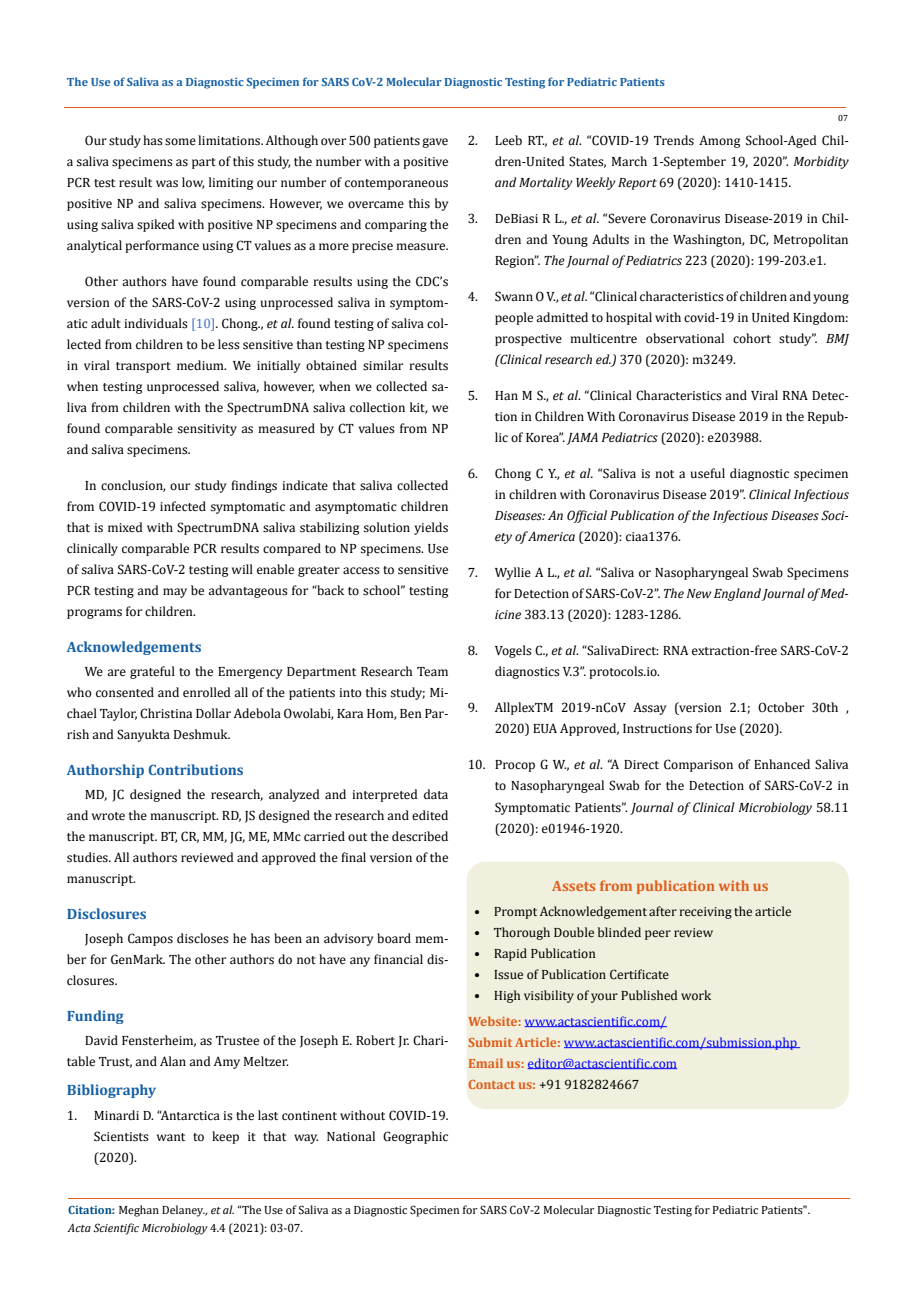
<style>
.page{position:relative;width:917px;height:1296px;background:#fff}
.page>*{position:absolute;margin:0;border:0;box-sizing:border-box;transform-origin:0 0}
.t1{font:700 15px "Cambria";color:#1560a6}
.t2{font:700 15px "Cambria";color:#e05d1a}
.t3{font:13.5px/21px "Cambria";color:#000;text-align:justify}
.t4{font:13.5px/21px "Cambria";color:#00f}
.t5{font:12px/18px "Cambria";color:#000}
.t6{font:700 12px "Cambria";color:#1560a6}
.t7{font:9px "Cambria";color:#000}
.s1{color:#4472c4}
.s2{font-style:italic}
.s3{font-weight:700;color:#e05d1a}
.s4{color:#000}
.s5{font-weight:700;color:#035089}
</style>
<div class="page">
<hr style="left:64px;top:108px;width:781px;height:1px;background:#e05d1a">
<hr style="left:68px;top:1198px;width:782px;height:1px;background:#e05d1a">
<div style="left:467px;top:862px;width:381px;height:246px;background:#f1f0de;border-radius:18px"></div>
<div style="left:466px;top:862px;width:382px;height:247px;border:2px solid #f1f0de;border-radius:18px"></div>
<hr style="left:524px;top:1026px;width:143px;height:1px;background:#00f">
<hr style="left:564px;top:1047px;width:236px;height:1px;background:#00f">
<hr style="left:527px;top:1068px;width:150px;height:1px;background:#00f">
<p class="t6" style="left:67px;top:73px;width:599px">The Use of Saliva as a Diagnostic Specimen for SARS CoV-2 Molecular Diagnostic Testing for Pediatric Patients</p>
<p class="t7" style="left:838px;top:113px;width:11px">07</p>
<p class="t3" style="left:67px;top:130px;width:383px;text-indent:18px">Our study has some limitations. Although over 500 patients gave a saliva specimens as part of this study, the number with a positive PCR test result was low, limiting our number of contemporaneous positive NP and saliva specimens. However, we overcame this by using saliva spiked with positive NP specimens and comparing the analytical performance using CT values as a more precise measure.</p>
<p class="t3" style="left:67px;top:271px;width:383px;text-indent:18px">Other authors have found comparable results using the CDC’s version of the SARS-CoV-2 using unprocessed saliva in symptom&shy;atic adult individuals <span class="s1">[10]</span>. Chong., <span class="s2">et al</span>. found testing of saliva col&shy;lected from children to be less sensitive than testing NP specimens in viral transport medium. We initially obtained similar results when testing unprocessed saliva, however, when we collected sa&shy;liva from children with the SpectrumDNA saliva collection kit, we found comparable sensitivity as measured by CT values from NP and saliva specimens.</p>
<p class="t3" style="left:67px;top:475px;width:383px;text-indent:18px">In conclusion, our study findings indicate that saliva collected from COVID-19 infected symptomatic and asymptomatic children that is mixed with SpectrumDNA saliva stabilizing solution yields clinically comparable PCR results compared to NP specimens. Use of saliva SARS-CoV-2 testing will enable greater access to sensitive PCR testing and may be advantageous for “back to school” testing programs for children.</p>
<p class="t1" style="left:67px;top:637px;width:136px">Acknowledgements</p>
<p class="t3" style="left:67px;top:661px;width:383px;text-indent:18px">We are grateful to the Emergency Department Research Team who consented and enrolled all of the patients into this study; Mi&shy;chael Taylor, Christina Dollar Adebola Owolabi, Kara Hom, Ben Par&shy;rish and Sanyukta Deshmuk.</p>
<p class="t1" style="left:67px;top:760px;width:178px">Authorship Contributions</p>
<p class="t3" style="left:67px;top:784px;width:383px;text-indent:18px">MD, JC designed the research, analyzed and interpreted data and wrote the manuscript. RD, JS designed the research and edited the manuscript. BT, CR, MM, JG, ME, MMc carried out the described studies. All authors reviewed and approved the final version of the manuscript.</p>
<p class="t1" style="left:67px;top:904px;width:81px">Disclosures</p>
<p class="t3" style="left:67px;top:928px;width:383px;text-indent:18px">Joseph Campos discloses he has been an advisory board mem&shy;ber for GenMark. The other authors do not have any financial dis&shy;closures.</p>
<p class="t1" style="left:67px;top:1006px;width:58px">Funding</p>
<p class="t3" style="left:67px;top:1030px;width:383px;text-indent:18px">David Fensterheim, as Trustee of the Joseph E. Robert Jr. Chari&shy;table Trust, and Alan and Amy Meltzer.</p>
<p class="t1" style="left:67px;top:1080px;width:91px">Bibliography</p>
<p class="t3" style="left:94px;top:1105px;width:356px;text-indent:-27px">1. Minardi D. “Antarctica is the last continent without COVID-19.<br>Scientists want to keep it that way. National Geographic (2020).</p>
<p class="t3" style="left:495px;top:130px;width:355px;text-indent:-27px">2. Leeb RT., <span class="s2">et al</span>. “COVID-19 Trends Among School-Aged Chil&shy;dren-United States, March 1-September 19, 2020”. <span class="s2">Morbidity and Mortality Weekly Report</span> 69 (2020): 1410-1415.</p>
<p class="t3" style="left:495px;top:208px;width:355px;text-indent:-27px">3. DeBiasi R L., <span class="s2">et al</span>. “Severe Coronavirus Disease-2019 in Chil&shy;dren and Young Adults in the Washington, DC, Metropolitan Region”. <span class="s2">The Journal of Pediatrics</span> 223 (2020): 199-203.e1.</p>
<p class="t3" style="left:495px;top:286px;width:355px;text-indent:-27px">4. Swann O V., <span class="s2">et al</span>. “Clinical characteristics of children and young people admitted to hospital with covid-19 in United Kingdom: prospective multicentre observational cohort study”. <span class="s2">BMJ (Clinical research ed.)</span> 370 (2020): m3249.</p>
<p class="t3" style="left:495px;top:385px;width:355px;text-indent:-27px">5. Han M S., <span class="s2">et al</span>. “Clinical Characteristics and Viral RNA Detec&shy;tion in Children With Coronavirus Disease 2019 in the Repub&shy;lic of Korea”. <span class="s2">JAMA Pediatrics</span> (2020): e203988.</p>
<p class="t3" style="left:495px;top:463px;width:355px;text-indent:-27px">6. Chong C Y., <span class="s2">et al</span>. “Saliva is not a useful diagnostic specimen in children with Coronavirus Disease 2019”. <span class="s2">Clinical Infectious Diseases: An Official Publication of the Infectious Diseases Soci&shy;ety of America</span> (2020): ciaa1376.</p>
<p class="t3" style="left:495px;top:562px;width:355px;text-indent:-27px">7. Wyllie A L., <span class="s2">et al</span>. “Saliva or Nasopharyngeal Swab Specimens for Detection of SARS-CoV-2”. <span class="s2">The New England Journal of Med&shy;icine</span> 383.13 (2020): 1283-1286.</p>
<p class="t3" style="left:495px;top:640px;width:355px;text-indent:-27px">8. Vogels C., <span class="s2">et al</span>. “SalivaDirect: RNA extraction-free SARS-CoV-2 diagnostics V.3”. protocols.io.</p>
<p class="t3" style="left:495px;top:697px;width:355px;text-indent:-27px">9. AllplexTM 2019-nCoV Assay (version 2.1; October 30th ,<br>2020) EUA Approved, Instructions for Use (2020).</p>
<p class="t3" style="left:495px;top:754px;width:355px;text-indent:-27px">10. Procop G W., <span class="s2">et al</span>. “A Direct Comparison of Enhanced Saliva to Nasopharyngeal Swab for the Detection of SARS-CoV-2 in Symptomatic Patients”. <span class="s2">Journal of Clinical Microbiology</span> 58.11 (2020): e01946-1920.</p>
<p class="t2" style="left:552px;top:875px;width:218px">Assets from publication with us</p>
<p class="t3" style="left:474px;top:901px;width:319px">• Prompt Acknowledgement after receiving the article</p>
<p class="t3" style="left:474px;top:922px;width:240px">• Thorough Double blinded peer review</p>
<p class="t3" style="left:474px;top:943px;width:123px">• Rapid Publication</p>
<p class="t3" style="left:474px;top:964px;width:196px">• Issue of Publication Certificate</p>
<p class="t3" style="left:474px;top:985px;width:238px">• High visibility of your Published work</p>
<p class="t4" style="left:468px;top:1011px;width:330px"><span class="s3">Website:</span> www.actascientific.com/<br><span class="s3">Submit Article:</span> www.actascientific.com/submission.php <span class="s3">Email us:</span> editor@actascientific.com<br><span class="s3">Contact us:</span> <span class="s4">+91 9182824667</span></p>
<p class="t5" style="left:68px;top:1201px;width:743px"><span class="s5">Citation:</span> Meghan Delaney<span class="s2">., et al.</span> “The Use of Saliva as a Diagnostic Specimen for SARS CoV-2 Molecular Diagnostic Testing for Pediatric Patients".<br><span class="s2">Acta Scientific Microbiology</span> 4.4 (2021): 03-07.</p>
</div>
